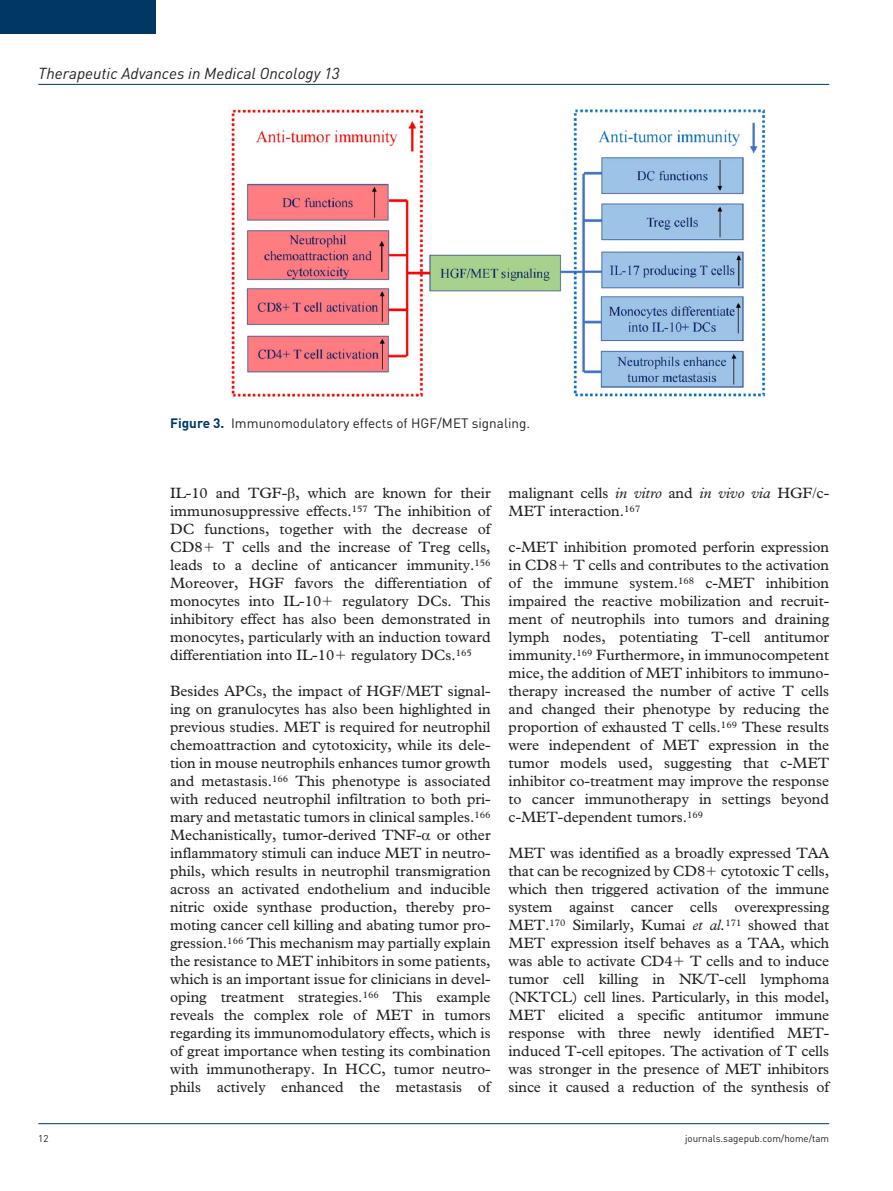
<style>
.page{position:relative;width:893px;height:1191px;background:#fff}
.page>*{position:absolute;margin:0;border:0;box-sizing:border-box;transform-origin:0 0}
.t1{font:italic 15.75px "DIN";color:#231f20}
.t2{font:15px/18px "Plantin Std";color:#231f20;text-align:justify}
.t3{font:13.5px "DIN";color:#231f20}
.t4{font:9.75px "DIN";color:#231f20}
.s1{font-weight:700;color:#003865}
.s2{font-style:italic}
</style>
<div class="page">
<hr style="left:38px;top:84px;width:791px;height:1px;background:#003865">
<hr style="left:38px;top:1123px;width:791px;height:1px;background:#003865">
<div style="left:0;top:0;width:155px;height:34px;background:#003865"></div>
<img style="left:230px;top:107px;width:536px;height:293px">
<p class="t1" style="left:38px;top:63px;width:303px">Therapeutic Advances in Medical Oncology 13</p>
<p class="t3" style="left:170px;top:415px;width:361px"><span class="s1">Figure 3.</span> Immunomodulatory effects of HGF/MET signaling.</p>
<p class="t2" style="left:170px;top:484px;width:322px">IL-10 and TGF- , which are known for their immunosuppressive effects.<sup>157</sup> The inhibition of DC functions, together with the decrease of CD8</p>
<p class="t2" style="left:170px;top:538px;width:322px;text-indent:53px">T cells and the increase of Treg cells, leads to a decline of anticancer immunity.<sup>156<br></sup>Moreover, HGF favors the differentiation of monocytes into IL-10</p>
<p class="t2" style="left:170px;top:592px;width:322px;text-indent:172px">regulatory DCs. This inhibitory effect has also been demonstrated in monocytes, particularly with an induction toward differentiation into IL-10 regulatory DCs.<sup>165</sup></p>
<p class="t2" style="left:170px;top:682px;width:322px">Besides APCs, the impact of HGF/MET signal&shy;ing on granulocytes has also been highlighted in previous studies. MET is required for neutrophil chemoattraction and cytotoxicity, while its dele&shy;tion in mouse neutrophils enhances tumor growth and metastasis.<sup>166</sup> This phenotype is associated with reduced neutrophil infiltration to both pri&shy;mary and metastatic tumors in clinical samples.<sup>166<br></sup>Mechanistically, tumor-derived TNF- or other inflammatory stimuli can induce MET in neutro&shy;phils, which results in neutrophil transmigration across an activated endothelium and inducible nitric oxide synthase production, thereby pro&shy;moting cancer cell killing and abating tumor pro&shy;gression.<sup>166</sup> This mechanism may partially explain the resistance to MET inhibitors in some patients, which is an important issue for clinicians in devel&shy;oping treatment strategies.<sup>166</sup> This example reveals the complex role of MET in tumors regarding its immunomodulatory effects, which is of great importance when testing its combination with immunotherapy. In HCC, tumor neutro&shy;phils actively enhanced the metastasis of</p>
<p class="t2" style="left:509px;top:484px;width:322px">malignant cells <span class="s2">in vitro</span> and <span class="s2">in vivo via</span> HGF/c-<br>MET interaction.<sup>167</sup></p>
<p class="t2" style="left:509px;top:538px;width:322px">c-MET inhibition promoted perforin expression in CD8 T cells and contributes to the activation of the immune system.<sup>168</sup> c-MET inhibition impaired the reactive mobilization and recruit&shy;ment of neutrophils into tumors and draining lymph nodes, potentiating T-cell antitumor immunity.<sup>169</sup> Furthermore, in immunocompetent mice, the addition of MET inhibitors to immuno&shy;therapy increased the number of active T cells and changed their phenotype by reducing the proportion of exhausted T cells.<sup>169</sup> These results were independent of MET expression in the tumor models used, suggesting that c-MET inhibitor co-treatment may improve the response to cancer immunotherapy in settings beyond c-MET-dependent tumors.<sup>169</sup></p>
<p class="t2" style="left:509px;top:844px;width:322px">MET was identified as a broadly expressed TAA that can be recognized by CD8 cytotoxic T cells, which then triggered activation of the immune system against cancer cells overexpressing MET.<sup>170</sup> Similarly, Kumai <span class="s2">et al.</span><sup>171</sup> showed that MET expression itself behaves as a TAA, which was able to activate CD4 T cells and to induce tumor cell killing in NK/T-cell lymphoma (NKTCL) cell lines. Particularly, in this model, MET elicited a specific antitumor immune response with three newly identified MET&shy;induced T-cell epitopes. The activation of T cells was stronger in the presence of MET inhibitors since it caused a reduction of the synthesis of</p>
<p class="t4" style="left:38px;top:1132px;width:12px">12</p>
<p class="t4" style="left:685px;top:1132px;width:146px">journals.sagepub.com/home/tam</p>
</div>
